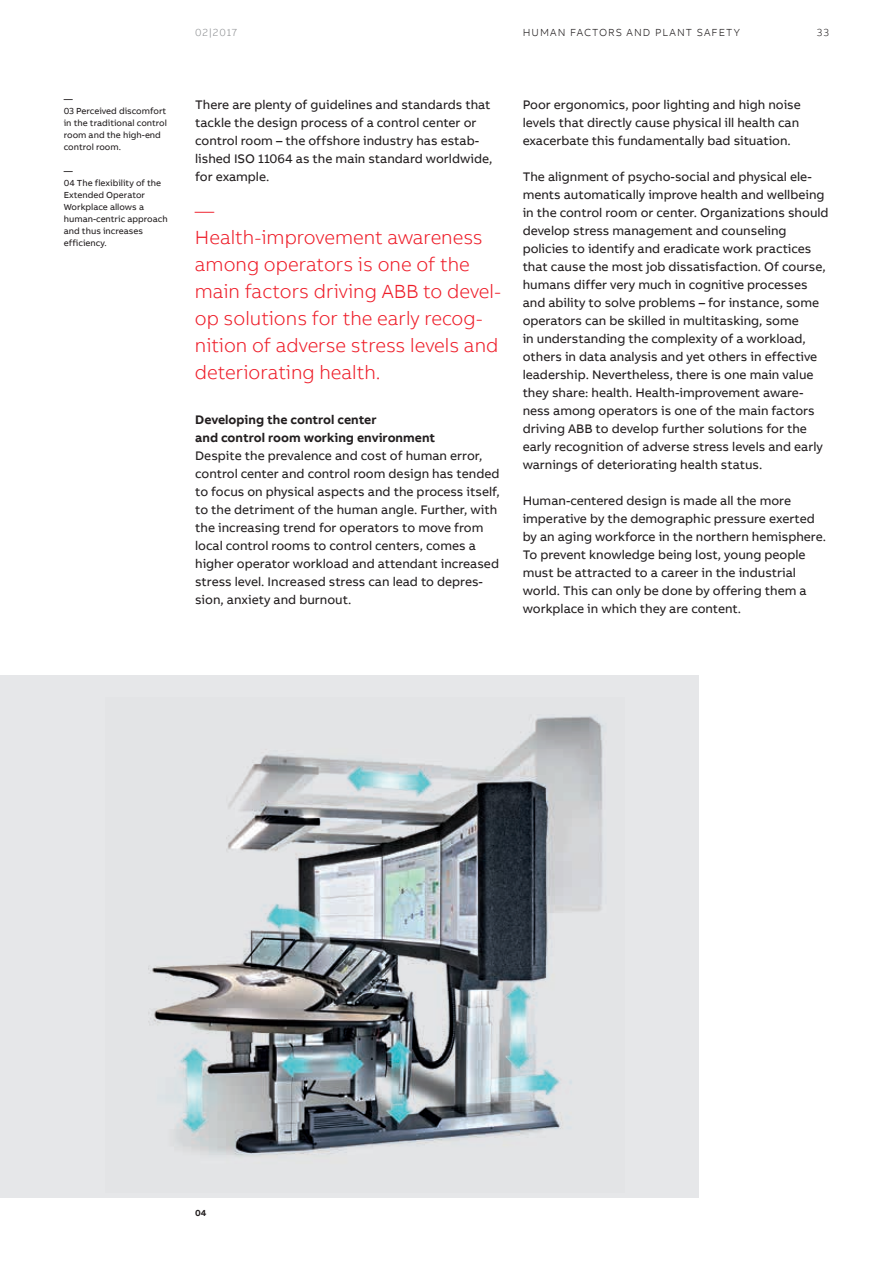
<style>
.page{position:relative;width:893px;height:1263px;background:#fff}
.page>*{position:absolute;margin:0;border:0;box-sizing:border-box;transform-origin:0 0}
.t1{font:300 19.5px/27px "AB Bvoice";color:#ee1c28}
.t2{font:12.75px/18px "AB Bvoice";color:#231f20}
.t3{font:700 12.75px/18px "AB Bvoice";color:#231f20}
.t4{font:300 10.5px "AB Bvoice";letter-spacing:.1em;color:#231f20}
.t5{font:300 10.5px "AB Bvoice";letter-spacing:.1em;color:#8a8c8f}
.t6{font:9px/12px "AB Bvoice";color:#231f20}
.t7{font:700 9px "AB Bvoice";color:#231f20}
</style>
<div class="page">
<div style="left:0;top:676px;width:698px;height:522px;background:#e6e7e9"></div>
<img style="left:148px;top:716px;width:457px;height:441px">
<p class="t6" style="left:64px;top:93px;width:105px">—<br>03 Perceived discomfort in the traditional control room and the high-end control room.</p>
<p class="t6" style="left:64px;top:165px;width:105px">—<br>04 The flexibility of the<br>Extended Operator<br>Workplace allows a human-centric approach and thus increases efficiency.</p>
<p class="t5" style="left:195px;top:26px;width:44px">02|2017</p>
<p class="t4" style="left:523px;top:26px;width:219px">HUMAN FACTORS AND PLANT SAFETY</p>
<p class="t4" style="left:817px;top:26px;width:14px">33</p>
<p class="t2" style="left:195px;top:96px;width:299px">There are plenty of guidelines and standards that tackle the design process of a control center or control room – the offshore industry has estab&shy;lished ISO 11064 as the main standard worldwide, for example.</p>
<h1 class="t1" style="left:195px;top:197px;width:308px">—<br>Health-improvement awareness among operators is one of the main factors driving ABB to devel&shy;op solutions for the early recog&shy;nition of adverse stress levels and deteriorating health.</h1>
<p class="t3" style="left:195px;top:410px;width:241px">Developing the control center<br>and control room working environment</p>
<p class="t2" style="left:195px;top:447px;width:306px">Despite the prevalence and cost of human error, control center and control room design has tended to focus on physical aspects and the process itself, to the detriment of the human angle. Further, with the increasing trend for operators to move from local control rooms to control centers, comes a higher operator workload and attendant increased stress level. Increased stress can lead to depres&shy;sion, anxiety and burnout.</p>
<p class="t2" style="left:523px;top:96px;width:280px">Poor ergonomics, poor lighting and high noise levels that directly cause physical ill health can exacerbate this fundamentally bad situation.</p>
<p class="t2" style="left:523px;top:168px;width:307px">The alignment of psycho-social and physical ele&shy;ments automatically improve health and wellbeing in the control room or center. Organizations should develop stress management and counseling policies to identify and eradicate work practices that cause the most job dissatisfaction. Of course, humans differ very much in cognitive processes and ability to solve problems – for instance, some operators can be skilled in multitasking, some<br>in understanding the complexity of a workload, others in data analysis and yet others in effective leadership. Nevertheless, there is one main value they share: health. Health-improvement aware&shy;ness among operators is one of the main factors driving ABB to develop further solutions for the early recognition of adverse stress levels and early warnings of deteriorating health status.</p>
<p class="t2" style="left:523px;top:492px;width:305px">Human-centered design is made all the more imperative by the demographic pressure exerted by an aging workforce in the northern hemisphere.<br>To prevent knowledge being lost, young people must be attracted to a career in the industrial world. This can only be done by offering them a workplace in which they are content.</p>
<p class="t7" style="left:195px;top:1207px;width:13px">04</p>
</div>
